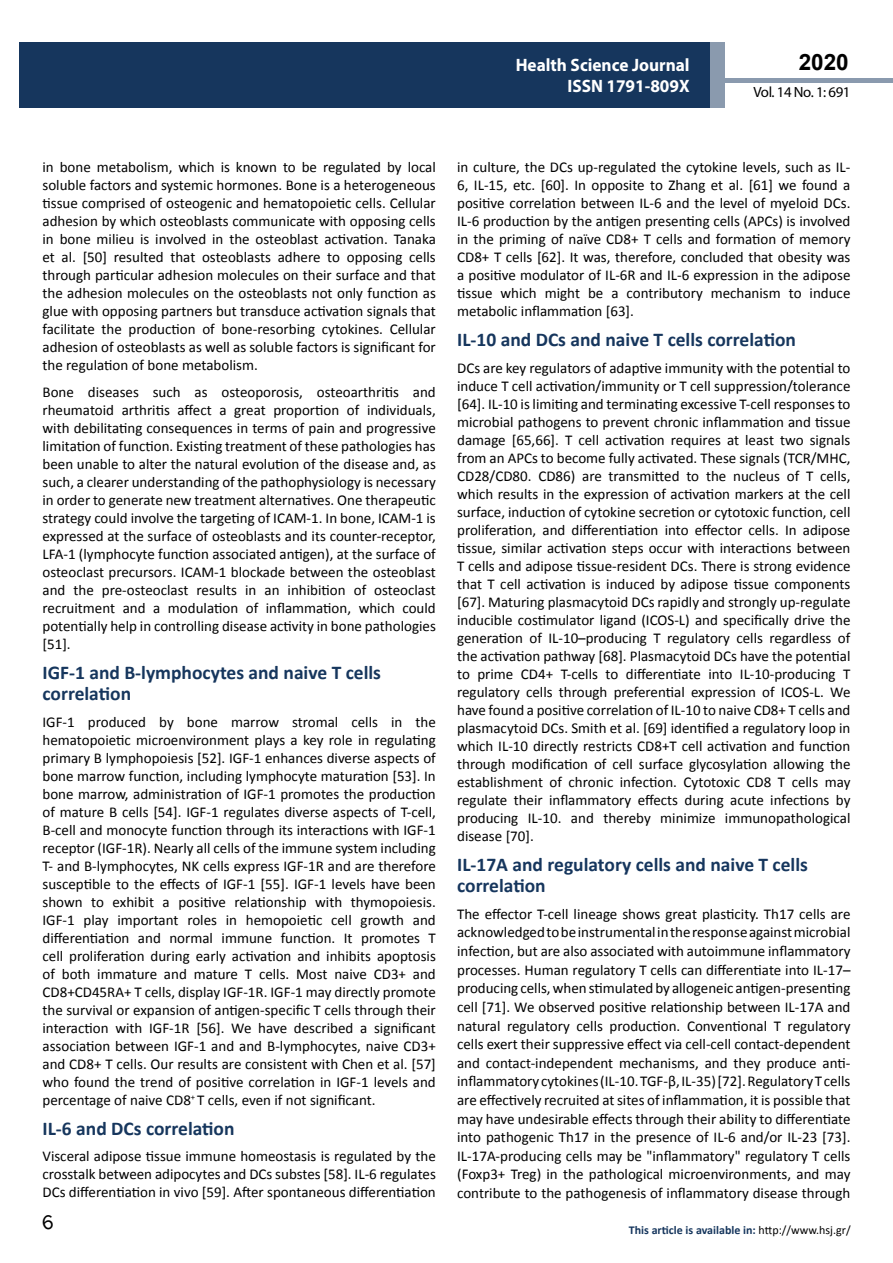
<style>
.page{position:relative;width:893px;height:1263px;background:#fff}
.page>*{position:absolute;margin:0;border:0;box-sizing:border-box;transform-origin:0 0}
.t1{font:25.5px "Tunga";color:#000}
.t2{font:700 22.5px "Arial";color:#000}
.t3{font:700 19.5px/21.5px "Calibri";color:#16365d}
.t4{font:700 18px/21.6px "Myriad Pro";color:#fff;text-align:right;scale:.96 1}
.t5{font:15px/18px "Calibri";color:#000;text-align:justify}
.t6{font:14.85px "Myriad Pro";letter-spacing:-.03em;color:#000}
.t7{font:700 12px "Calibri";color:#16365d}
.s1{font-weight:400;color:#000}
</style>
<div class="page">
<hr style="left:725px;top:78px;width:168px;height:4px;background:#8a9aae">
<div style="left:19px;top:42px;width:690px;height:66px;background:#16365d"></div>
<div style="left:709px;top:42px;width:16px;height:66px;background:#8a9aae"></div>
<p class="t4" style="left:517px;top:53px;width:198px">ARCHIVOS DE MEDICINA<br>ISSN 169 - 465</p>
<h2 class="t2" style="left:799px;top:47px;width:52px">2020</h2>
<p class="t4" style="left:516px;top:53px;width:183px">Health Science Journal<br>ISSN 1791-809X</p>
<p class="t6" style="left:754px;top:83px;width:98px">Vol. 14 No. 1: 691</p>
<p class="t5" style="left:43px;top:158px;width:395px">in bone metabolism, which is known to be regulated by local soluble factors and systemic hormones. Bone is a heterogeneous tissue comprised of osteogenic and hematopoietic cells. Cellular adhesion by which osteoblasts communicate with opposing cells in bone milieu is involved in the osteoblast activation. Tanaka et al. [50] resulted that osteoblasts adhere to opposing cells through particular adhesion molecules on their surface and that the adhesion molecules on the osteoblasts not only function as glue with opposing partners but transduce activation signals that facilitate the production of bone‐resorbing cytokines. Cellular adhesion of osteoblasts as well as soluble factors is significant for the regulation of bone metabolism.</p>
<p class="t5" style="left:43px;top:383px;width:395px">Bone diseases such as osteoporosis, osteoarthritis and rheumatoid arthritis affect a great proportion of individuals, with debilitating consequences in terms of pain and progressive limitation of function. Existing treatment of these pathologies has been unable to alter the natural evolution of the disease and, as such, a clearer understanding of the pathophysiology is necessary in order to generate new treatment alternatives. One therapeutic strategy could involve the targeting of ICAM-1. In bone, ICAM-1 is expressed at the surface of osteoblasts and its counter-receptor, LFA-1 (lymphocyte function associated antigen), at the surface of osteoclast precursors. ICAM-1 blockade between the osteoblast and the pre-osteoclast results in an inhibition of osteoclast recruitment and a modulation of inflammation, which could potentially help in controlling disease activity in bone pathologies [51].</p>
<h3 class="t3" style="left:43px;top:662px;width:340px">IGF-1 and B-lymphocytes and naive T cells correlation</h3>
<p class="t5" style="left:43px;top:713px;width:395px">IGF-1 produced by bone marrow stromal cells in the hematopoietic microenvironment plays a key role in regulating primary B lymphopoiesis [52]. IGF-1 enhances diverse aspects of bone marrow function, including lymphocyte maturation [53]. In bone marrow, administration of IGF-1 promotes the production of mature B cells [54]. IGF-1 regulates diverse aspects of T-cell, B-cell and monocyte function through its interactions with IGF-1 receptor (IGF-1R). Nearly all cells of the immune system including T- and B-lymphocytes, NK cells express IGF-1R and are therefore susceptible to the effects of IGF-1 [55]. IGF-1 levels have been shown to exhibit a positive relationship with thymopoiesis.<br>IGF-1 play important roles in hemopoietic cell growth and differentiation and normal immune function. It promotes T cell proliferation during early activation and inhibits apoptosis of both immature and mature T cells. Most naive CD3+ and CD8+CD45RA+ T cells, display IGF-1R. IGF-1 may directly promote the survival or expansion of antigen-specific T cells through their interaction with IGF-1R [56]. We have described a significant association between IGF-1 and and B-lymphocytes, naive CD3+ and CD8+ T cells. Our results are consistent with Chen et al. [57] who found the trend of positive correlation in IGF-1 levels and percentage of naive CD8<sup>+</sup> T cells, even if not significant.</p>
<h3 class="t3" style="left:43px;top:1118px;width:194px">IL-6 and DCs correlation</h3>
<p class="t5" style="left:43px;top:1147px;width:395px">Visceral adipose tissue immune homeostasis is regulated by the crosstalk between adipocytes and DCs substes [58]. IL-6 regulates DCs differentiation in vivo [59]. After spontaneous differentiation</p>
<h1 class="t1" style="left:42px;top:1205px;width:14px">6</h1>
<p class="t5" style="left:457px;top:158px;width:395px">in culture, the DCs up-regulated the cytokine levels, such as IL-6, IL-15, etc. [60]. In opposite to Zhang et al. [61] we found a positive correlation between IL-6 and the level of myeloid DCs.<br>IL-6 production by the antigen presenting cells (APCs) is involved in the priming of naïve CD8+ T cells and formation of memory CD8+ T cells [62]. It was, therefore, concluded that obesity was a positive modulator of IL-6R and IL-6 expression in the adipose tissue which might be a contributory mechanism to induce metabolic inflammation [63].</p>
<h3 class="t3" style="left:457px;top:329px;width:340px">IL-10 and DCs and naive T cells correlation</h3>
<p class="t5" style="left:457px;top:359px;width:395px">DCs are key regulators of adaptive immunity with the potential to induce T cell activation/immunity or T cell suppression/tolerance [64]. IL-10 is limiting and terminating excessive T-cell responses to microbial pathogens to prevent chronic inflammation and tissue damage [65,66]. T cell activation requires at least two signals from an APCs to become fully activated. These signals (TCR/MHC, CD28/CD80. CD86) are transmitted to the nucleus of T cells, which results in the expression of activation markers at the cell surface, induction of cytokine secretion or cytotoxic function, cell proliferation, and differentiation into effector cells. In adipose tissue, similar activation steps occur with interactions between T cells and adipose tissue-resident DCs. There is strong evidence that T cell activation is induced by adipose tissue components [67]. Maturing plasmacytoid DCs rapidly and strongly up-regulate inducible costimulator ligand (ICOS-L) and specifically drive the generation of IL-10–producing T regulatory cells regardless of the activation pathway [68]. Plasmacytoid DCs have the potential to prime CD4+ T-cells to differentiate into IL-10-producing T regulatory cells through preferential expression of ICOS-L. We have found a positive correlation of IL-10 to naive CD8+ T cells and plasmacytoid DCs. Smith et al. [69] identified a regulatory loop in which IL-10 directly restricts CD8+T cell activation and function through modification of cell surface glycosylation allowing the establishment of chronic infection. Cytotoxic CD8 T cells may regulate their inflammatory effects during acute infections by producing IL-10. and thereby minimize immunopathological disease [70].</p>
<h3 class="t3" style="left:457px;top:854px;width:352px">IL-17A and regulatory cells and naive T cells correlation</h3>
<p class="t5" style="left:457px;top:905px;width:395px;line-height:18.6px">The effector T-cell lineage shows great plasticity. Th17 cells are acknowledged to be instrumental in the response against microbial infection, but are also associated with autoimmune inflammatory processes. Human regulatory T cells can differentiate into IL-17– producing cells, when stimulated by allogeneic antigen-presenting cell [71]. We observed positive relationship between IL-17A and natural regulatory cells production. Conventional T regulatory cells exert their suppressive effect via cell-cell contact-dependent and contact-independent mechanisms, and they produce anti&shy;inflammatory cytokines (IL-10. TGF-β, IL-35) [72]. Regulatory T cells are effectively recruited at sites of inflammation, it is possible that may have undesirable effects through their ability to differentiate into pathogenic Th17 in the presence of IL-6 and/or IL-23 [73].<br>IL-17A-producing cells may be "inflammatory" regulatory T cells (Foxp3+ Treg) in the pathological microenvironments, and may contribute to the pathogenesis of inflammatory disease through</p>
<p class="t7" style="left:629px;top:1223px;width:223px">This article is available in: <span class="s1">http://www.hsj.gr/</span></p>
</div>
